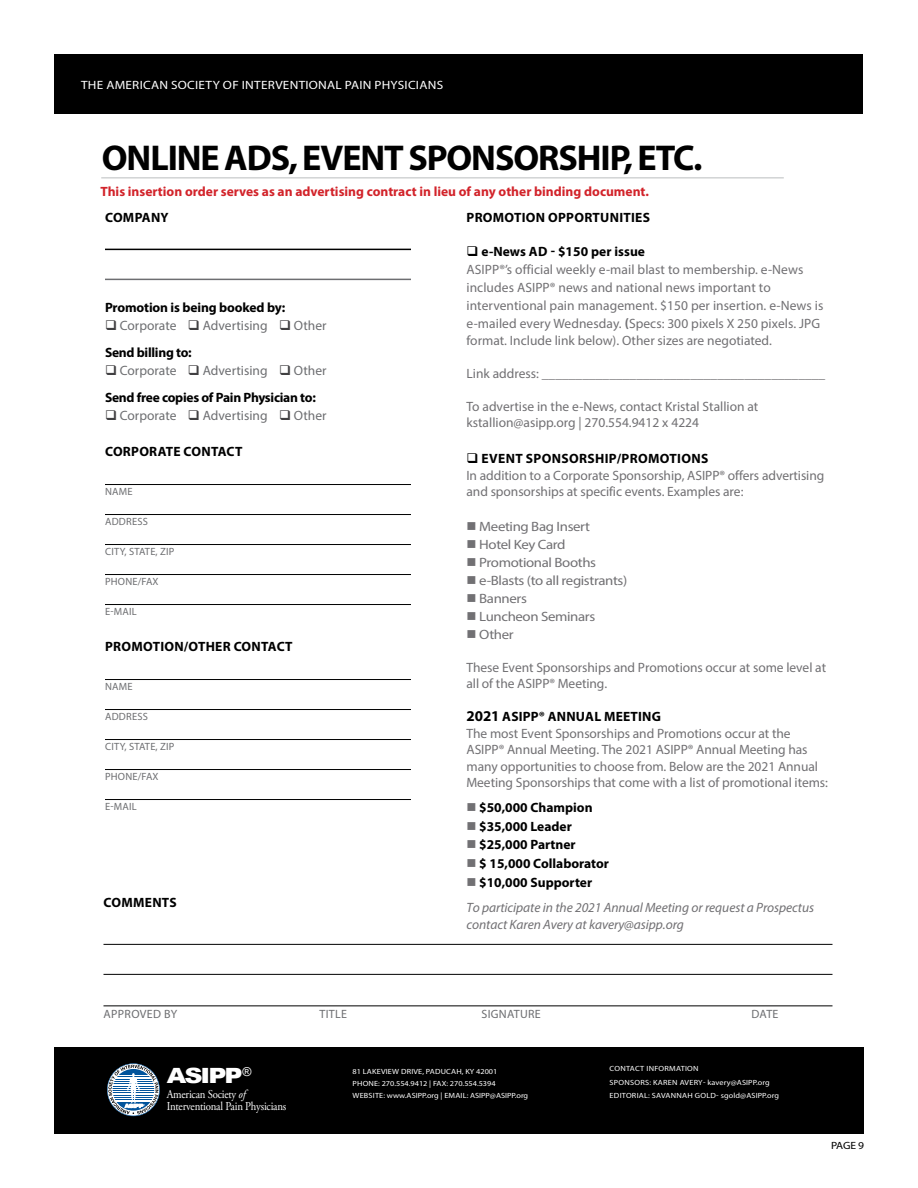
<style>
.page{position:relative;width:918px;height:1188px;background:#fff}
.page>*{position:absolute;margin:0;border:0;box-sizing:border-box;transform-origin:0 0}
.t1{font:700 36px "Myriad Pro";letter-spacing:-.03em;color:#000}
.t2{font:900 21px "Arial";letter-spacing:-.08em;color:#fff;scale:1.2 1}
.t3{font:13.5px/16.5px "Myriad Pro";letter-spacing:-.005em;color:#717073}
.t4{font:italic 13.5px/25.5px "Myriad Pro";letter-spacing:-.005em;color:#717073}
.t5{font:13.5px "Myriad Pro";letter-spacing:-.025em;color:#717073;scale:1.1 1}
.t6{font:700 13.5px "Myriad Pro";color:#000}
.t7{font:700 13.5px "Myriad Pro";color:#d2232a}
.t8{font:13.5px/27px "Myriad Pro";color:#6d6e71}
.t9{font:700 13.5px "Myriad Pro";letter-spacing:.02em;color:#000}
.t10{font:700 13.5px/27px "Myriad Pro";letter-spacing:-.02em;color:#000}
.t11{font:13.5px "Myriad Pro";letter-spacing:-.005em;color:#717073;scale:1.1 1}
.t12{font:12px "Myriad Pro";letter-spacing:.02em;color:#fff;scale:1.1 1}
.t13{font:12px/12px "Adobe Garamond Pro";letter-spacing:-.02em;color:#fff;scale:.9 1}
.t14{font:12px "Myriad Pro";letter-spacing:.025em;color:#6d6e71}
.t15{font:10.5px "Myriad Pro";letter-spacing:.02em;color:#6d6e71}
.t16{font:10.5px "Myriad Pro";color:#000;scale:1.1 1}
.t17{font:7.5px/12px "Myriad Pro";color:#fff;scale:1.1 1}
.t18{font:7.5px/13.5px "Myriad Pro";letter-spacing:.02em;color:#fff;scale:1.1 1}
.s1{color:#414042}
.s2{font-weight:700;color:#000}
.s3{font-weight:400;color:#6d6e71}
.s4{color:#000}
.s5{font-weight:700}
.s6{font-weight:700;font-size:15px;color:#000}
.s7{color:#717073}
.s8{font-weight:700;font-style:normal;color:#000}
.s9{font-style:italic}
</style>
<div class="page">
<hr style="left:104px;top:944px;width:728px;height:1px;background:#000">
<hr style="left:104px;top:974px;width:728px;height:1px;background:#000">
<hr style="left:104px;top:1005px;width:728px;height:1px;background:#000">
<hr style="left:105px;top:249px;width:306px;height:1px;background:#000">
<hr style="left:105px;top:279px;width:306px;height:1px;background:#6d6e71">
<hr style="left:105px;top:484px;width:306px;height:1px;background:#000">
<hr style="left:105px;top:514px;width:306px;height:1px;background:#000">
<hr style="left:105px;top:544px;width:306px;height:1px;background:#000">
<hr style="left:105px;top:574px;width:306px;height:1px;background:#000">
<hr style="left:105px;top:604px;width:306px;height:1px;background:#000">
<hr style="left:105px;top:679px;width:306px;height:1px;background:#000">
<hr style="left:105px;top:709px;width:306px;height:1px;background:#000">
<hr style="left:105px;top:739px;width:306px;height:1px;background:#000">
<hr style="left:105px;top:769px;width:306px;height:1px;background:#000">
<hr style="left:105px;top:799px;width:306px;height:1px;background:#000">
<hr style="left:101px;top:177px;width:683px;height:2px;background:#d1d3d4">
<div style="left:54px;top:54px;width:809px;height:60px;background:#000"></div>
<div style="left:54px;top:1048px;width:810px;height:86px;background:#000"></div>
<svg style="left:107px;top:1063px;width:53px;height:53px"></svg>
<p class="t12" style="left:81px;top:77px;width:331px">THE AMERICAN SOCIETY OF INTERVENTIONAL PAIN PHYSICIANS</p>
<h1 class="t1" style="left:102px;top:134px;width:602px">ONLINE ADS, EVENT SPONSORSHIP, ETC.</h1>
<p class="t7" style="left:100px;top:183px;width:550px">This insertion order serves as an advertising contract in lieu of any other binding document.</p>
<p class="t6" style="left:105px;top:208px;width:65px">COMPANY</p>
<p class="t6" style="left:105px;top:298px;width:182px">Promotion is being booked by:</p>
<p class="t8" style="left:105px;top:311px;width:223px"><span class="s1">❑</span> Corporate <span class="s1">❑</span> Advertising <span class="s1">❑</span> Other<br><span class="s2">Send billing to:</span></p>
<p class="t10" style="left:105px;top:356px;width:223px"><span class="s1">❑</span> <span class="s3">Corporate</span> <span class="s1">❑</span> <span class="s3">Advertising</span> <span class="s1">❑</span> <span class="s3">Other<br></span>Send free copies of Pain Physician to:</p>
<p class="t8" style="left:105px;top:401px;width:223px"><span class="s1">❑</span> Corporate <span class="s1">❑</span> Advertising <span class="s1">❑</span> Other</p>
<p class="t9" style="left:105px;top:442px;width:139px">CORPORATE CONTACT</p>
<p class="t15" style="left:105px;top:485px;width:29px">NAME</p>
<p class="t15" style="left:105px;top:515px;width:44px">ADDRESS</p>
<p class="t15" style="left:105px;top:545px;width:71px">CITY, STATE, ZIP</p>
<p class="t15" style="left:105px;top:575px;width:55px">PHONE/FAX</p>
<p class="t15" style="left:105px;top:605px;width:33px">E-MAIL</p>
<p class="t9" style="left:105px;top:637px;width:189px">PROMOTION/OTHER CONTACT</p>
<p class="t15" style="left:105px;top:680px;width:29px">NAME</p>
<p class="t15" style="left:105px;top:710px;width:44px">ADDRESS</p>
<p class="t15" style="left:105px;top:740px;width:71px">CITY, STATE, ZIP</p>
<p class="t15" style="left:105px;top:770px;width:55px">PHONE/FAX</p>
<p class="t15" style="left:105px;top:800px;width:33px">E-MAIL</p>
<p class="t9" style="left:104px;top:894px;width:75px">COMMENTS</p>
<p class="t9" style="left:467px;top:208px;width:185px">PROMOTION OPPORTUNITIES</p>
<p class="t3" style="left:466px;top:242px;width:358px;line-height:18px"><span class="s4">❑</span> <span class="s2">e-News AD - $150 per issue<br></span>ASIPP®’s official weekly e-mail blast to membership. e-News includes ASIPP® news and national news important to interventional pain management. $150 per insertion. e-News is e-mailed every Wednesday. <span class="s5">(</span>Specs: 300 pixels X 250 pixels. JPG</p>
<p class="t3" style="left:466px;top:332px;width:307px">format. Include link below). Other sizes are negotiated.</p>
<p class="t3" style="left:466px;top:365px;width:360px">Link address: __________________________________________</p>
<p class="t3" style="left:466px;top:398px;width:293px">To advertise in the e-News, contact Kristal Stallion at kstallion@asipp.org | 270.554.9412 x 4224</p>
<p class="t3" style="left:466px;top:450px;width:359px"><span class="s4">❑</span> <span class="s2">EVENT SPONSORSHIP/PROMOTIONS<br></span>In addition to a Corporate Sponsorship, ASIPP® offers advertising and sponsorships at specific events. Examples are:</p>
<p class="t5" style="left:466px;top:518px;width:114px">■ Meeting Bag Insert</p>
<p class="t5" style="left:466px;top:536px;width:92px">■ Hotel Key Card</p>
<p class="t5" style="left:466px;top:554px;width:119px">■ Promotional Booths</p>
<p class="t5" style="left:466px;top:572px;width:148px">■ e-Blasts (to all registrants)</p>
<p class="t5" style="left:466px;top:590px;width:56px">■ Banners</p>
<p class="t5" style="left:466px;top:608px;width:119px">■ Luncheon Seminars</p>
<p class="t11" style="left:466px;top:626px;width:44px">■ Other</p>
<p class="t3" style="left:466px;top:659px;width:361px">These Event Sponsorships and Promotions occur at some level at all of the ASIPP® Meeting.</p>
<p class="t3" style="left:466px;top:708px;width:363px"><span class="s6">2021</span> <span class="s2">ASIPP® ANNUAL MEETING<br></span>The most Event Sponsorships and Promotions occur at the ASIPP® Annual Meeting. The 2021 ASIPP® Annual Meeting has many opportunities to choose from. Below are the 2021 Annual Meeting Sponsorships that come with a list of promotional items:</p>
<p class="t6" style="left:467px;top:799px;width:128px"><span class="s7">■</span> $50,000 Champion</p>
<p class="t6" style="left:467px;top:817px;width:107px"><span class="s7">■</span> $35,000 Leader</p>
<p class="t6" style="left:467px;top:836px;width:111px"><span class="s7">■</span> $25,000 Partner</p>
<p class="t6" style="left:467px;top:855px;width:144px"><span class="s7">■</span> $ 15,000 Collaborator</p>
<p class="t4" style="left:467px;top:869px;width:349px">■ <span class="s8">$10,000 Supporter<br></span>To participate in the 2021 Annual Meeting or request a Prospectus</p>
<p class="t4" style="left:467px;top:911px;width:219px">contact Karen Avery at kavery@asipp.org</p>
<p class="t14" style="left:104px;top:1007px;width:75px">APPROVED BY</p>
<p class="t14" style="left:320px;top:1007px;width:29px">TITLE</p>
<p class="t14" style="left:482px;top:1007px;width:61px">SIGNATURE</p>
<p class="t14" style="left:752px;top:1007px;width:29px">DATE</p>
<h2 class="t2" style="left:167px;top:1061px;width:72px">ASIPP<sup>®</sup></h2>
<p class="t13" style="left:167px;top:1089px;width:134px">American Society <span class="s9">of<br></span>Interventional Pain Physicians</p>
<p class="t17" style="left:353px;top:1066px;width:161px">81 LAKEVIEW DRIVE, PADUCAH, KY 42001<br>PHONE: 270.554.9412 | FAX: 270.554.5394<br>WEBSITE: www.ASIPP.org | EMAIL: ASIPP@ASIPP.org</p>
<p class="t18" style="left:610px;top:1062px;width:156px">CONTACT INFORMATION<br>SPONSORS: KAREN AVERY- kavery@ASIPP.org<br>EDITORIAL: SAVANNAH GOLD- sgold@ASIPP.org</p>
<p class="t16" style="left:831px;top:1139px;width:31px">PAGE 9</p>
</div>
